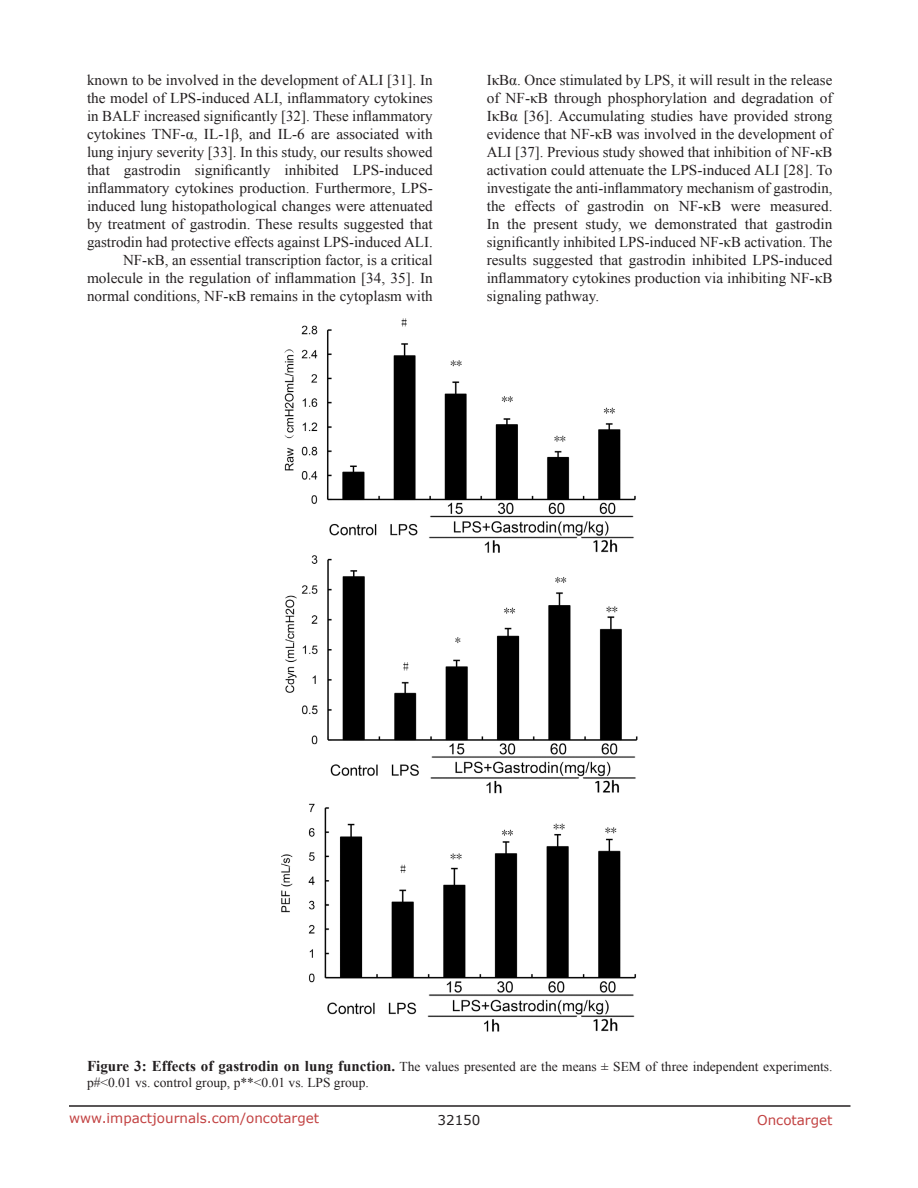
<style>
.page{position:relative;width:918px;height:1188px;background:#fff}
.page>*{position:absolute;margin:0;border:0;box-sizing:border-box;transform-origin:0 0}
.BodyText{font:15px/18px "Times New Roman";color:#231f20;text-align:justify}
.figuretext{font:13.5px/16.2px "Times New Roman";color:#231f20}
.t1{font:13.5px "Verdana";color:#c24141}
.t2{font:13.5px "Verdana";color:#231f20}
.s1{font-weight:700;font-size:15px}
</style>
<div class="page">
<hr style="left:69px;top:1105px;width:781px;height:2px;background:#231f20">
<img style="left:281px;top:318px;width:357px;height:714px">
<p class="BodyText" style="left:87px;top:71px;width:347px">known to be involved in the development of ALI [31]. In the model of LPS-induced ALI, inflammatory cytokines in BALF increased significantly [32]. These inflammatory cytokines TNF-α, IL-1β, and IL-6 are associated with lung injury severity [33]. In this study, our results showed that gastrodin significantly inhibited LPS-induced inflammatory cytokines production. Furthermore, LPS&shy;induced lung histopathological changes were attenuated by treatment of gastrodin. These results suggested that gastrodin had protective effects against LPS-induced ALI.</p>
<p class="BodyText" style="left:87px;top:251px;width:347px;text-indent:36px">NF-κB, an essential transcription factor, is a critical molecule in the regulation of inflammation [34, 35]. In normal conditions, NF-κB remains in the cytoplasm with</p>
<p class="BodyText" style="left:487px;top:71px;width:347px">IκBα. Once stimulated by LPS, it will result in the release of NF-κB through phosphorylation and degradation of IκBα [36]. Accumulating studies have provided strong evidence that NF-κB was involved in the development of ALI [37]. Previous study showed that inhibition of NF-κB activation could attenuate the LPS-induced ALI [28]. To investigate the anti-inflammatory mechanism of gastrodin, the effects of gastrodin on NF-κB were measured.<br>In the present study, we demonstrated that gastrodin significantly inhibited LPS-induced NF-κB activation. The results suggested that gastrodin inhibited LPS-induced inflammatory cytokines production via inhibiting NF-κB signaling pathway.</p>
<p class="figuretext" style="left:87px;top:1058px;width:747px"><span class="s1">Figure 3: Effects of gastrodin on lung function.</span> The values presented are the means ± SEM of three independent experiments. p#&lt;0.01 vs. control group, p**&lt;0.01 vs. LPS group.</p>
<p class="t1" style="left:69px;top:1109px;width:252px">www.impactjournals.com/oncotarget</p>
<p class="t2" style="left:438px;top:1111px;width:44px">32150</p>
<p class="t1" style="left:757px;top:1111px;width:77px">Oncotarget</p>
</div>
